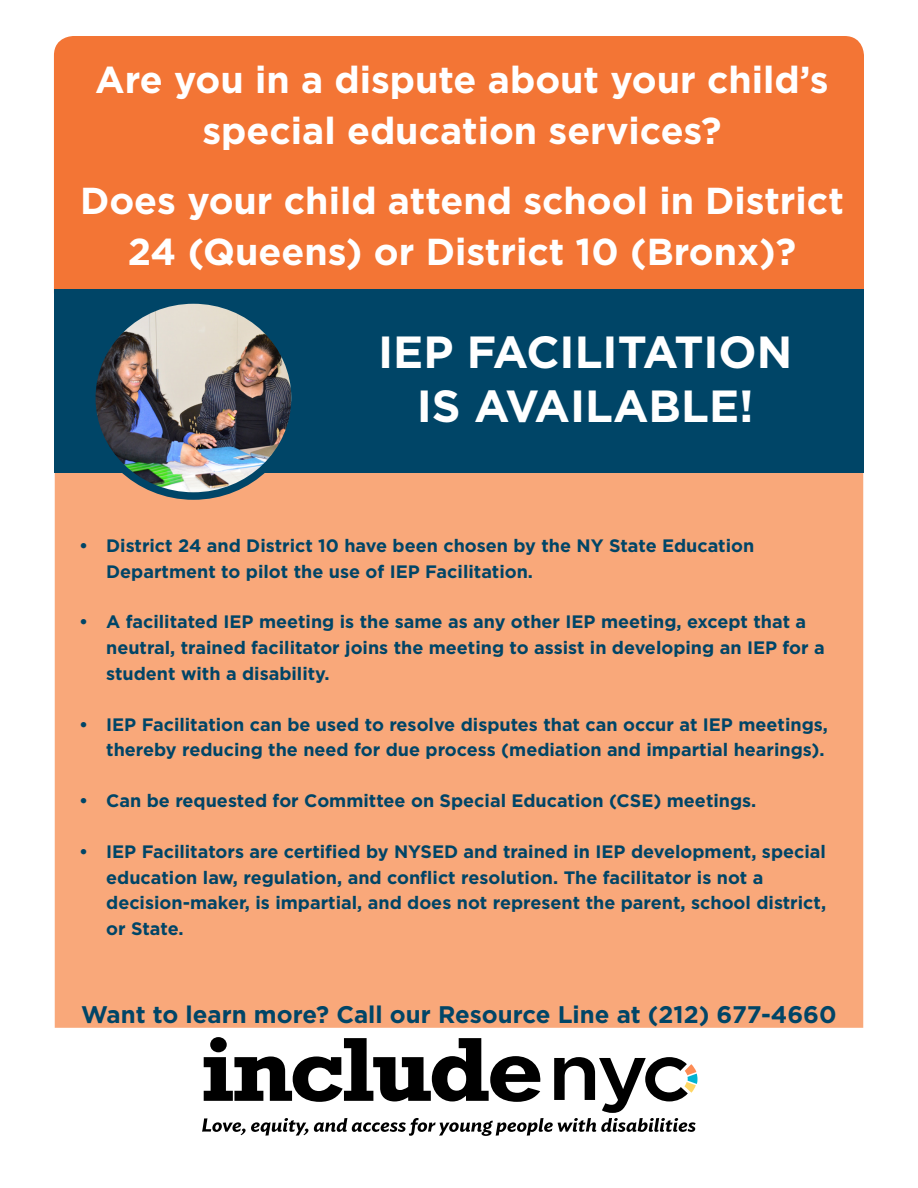
<style>
.page{position:relative;width:918px;height:1188px;background:#fff}
.page>*{position:absolute;margin:0;border:0;box-sizing:border-box;transform-origin:0 0}
.t1{font:700 45px/54px "Gotham";color:#fff;text-align:center}
.t2{font:700 37.5px/51px "Gotham";color:#fff;text-align:center}
.t3{font:700 24px "Gotham";color:#004567}
.t4{font:700 18px/25.5px "Gotham";color:#004567}
</style>
<div class="page">
<div style="left:55px;top:472px;width:808px;height:556px;background:#f9a87a"></div>
<svg style="left:202px;top:1037px;width:496px;height:99px"></svg>
<div style="left:54px;top:36px;width:810px;height:253px;background:#f37535"></div>
<div style="left:54px;top:289px;width:810px;height:183px;background:#004567"></div>
<img style="left:92px;top:305px;width:203px;height:188px">
<div style="left:88px;top:296px;width:211px;height:204px;border:8px solid #004567;border-radius:50%"></div>
<h2 class="t2" style="left:95px;top:54px;width:735px">Are you in a dispute about your child’s special education services?</h2>
<h2 class="t2" style="left:80px;top:175px;width:765px">Does your child attend school in District<br>24 (Queens) or District 10 (Bronx)?</h2>
<h1 class="t1" style="left:378px;top:325px;width:416px">IEP FACILITATION<br>IS AVAILABLE!</h1>
<p class="t4" style="left:106px;top:533px;width:650px;text-indent:-27px">• District 24 and District 10 have been chosen by the NY State Education<br>Department to pilot the use of IEP Facilitation.</p>
<p class="t4" style="left:106px;top:609px;width:720px;text-indent:-27px">• A facilitated IEP meeting is the same as any other IEP meeting, except that a neutral, trained facilitator joins the meeting to assist in developing an IEP for a student with a disability.</p>
<p class="t4" style="left:79px;top:711px;width:750px;text-align:right">• IEP Facilitation can be used to resolve disputes that can occur at IEP meetings, thereby reducing the need for due process (mediation and impartial hearings).</p>
<p class="t4" style="left:79px;top:788px;width:679px">• Can be requested for Committee on Special Education (CSE) meetings.</p>
<p class="t4" style="left:106px;top:839px;width:721px;text-indent:-27px">• IEP Facilitators are certified by NYSED and trained in IEP development, special education law, regulation, and conflict resolution. The facilitator is not a decision-maker, is impartial, and does not represent the parent, school district, or State.</p>
<h3 class="t3" style="left:81px;top:998px;width:757px">Want to learn more? Call our Resource Line at (212) 677-4660</h3>
</div>
